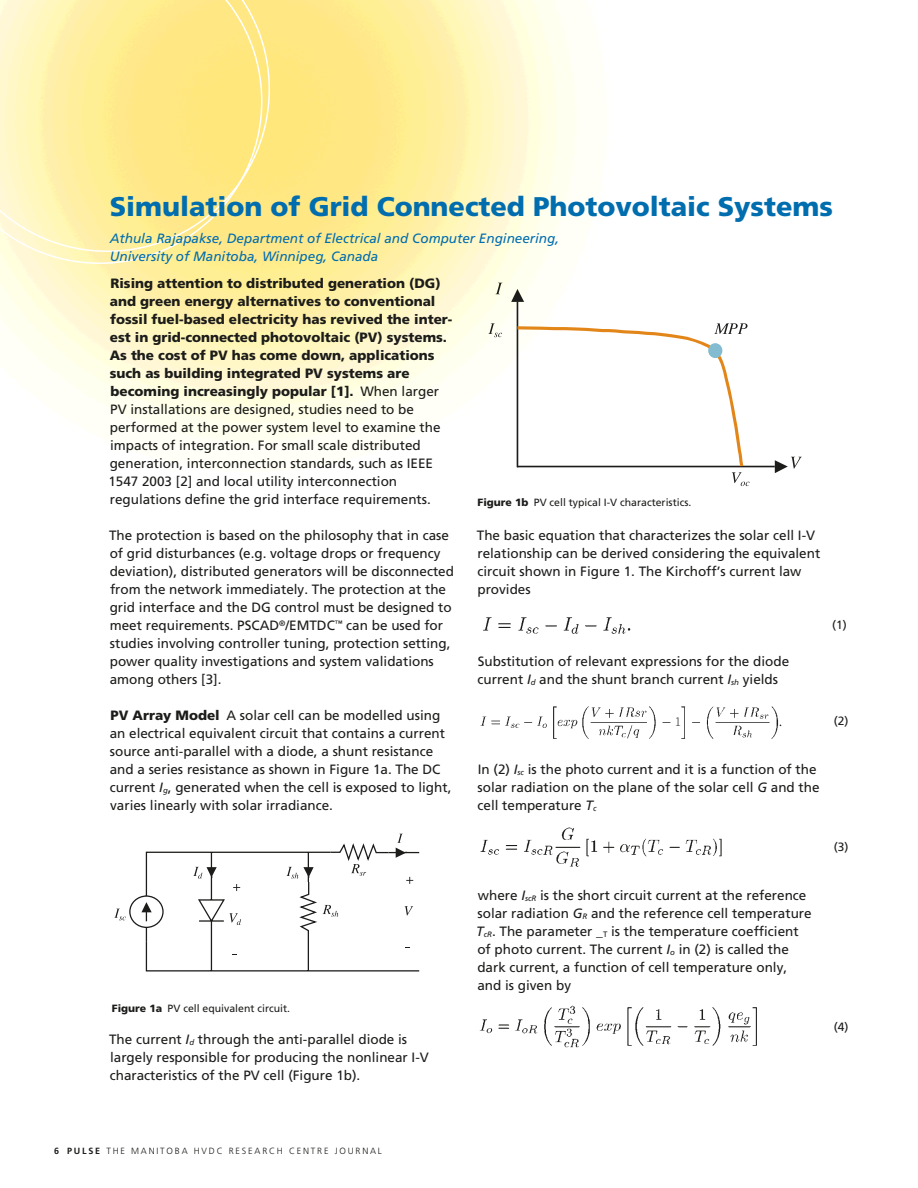
<style>
.page{position:relative;width:918px;height:1188px;background:#fff}
.page>*{position:absolute;margin:0;border:0;box-sizing:border-box;transform-origin:0 0}
.t1{font:900 27px "Frutiger";color:#006daf}
.t2{font:13.5px/18px "Frutiger";color:#1c1c1a}
.t3{font:900 13.5px/18px "Frutiger";color:#1c1c1a}
.t4{font:italic 13.5px/18px "Frutiger";color:#006daf}
.t5{font:12px "Frutiger";color:#1c1c1a}
.t6{font:10.5px "Frutiger";color:#1c1c1a}
.t7{font:300 9px "Frutiger";letter-spacing:.2em;color:#1c1c1a}
.s1{font-weight:400}
.s2{font-weight:900}
.s3{font-style:italic}
.s4{font-weight:700}
</style>
<div class="page">
<svg style="left:0;top:252px;width:263px;height:12px;background:#fff1ac"></svg>
<svg style="left:0;top:0;width:270px;height:252px;background:#ffec98"></svg>
<svg style="left:114px;top:834px;width:306px;height:138px"></svg>
<hr style="left:517px;top:302px;width:1px;height:165px;background:#1c1c1a">
<svg style="left:511px;top:289px;width:13px;height:13px"></svg>
<hr style="left:517px;top:466px;width:258px;height:1px;background:#1c1c1a">
<svg style="left:495px;top:283px;width:7px;height:11px"></svg>
<svg style="left:775px;top:457px;width:27px;height:16px"></svg>
<svg style="left:488px;top:323px;width:14px;height:14px"></svg>
<svg style="left:732px;top:472px;width:18px;height:14px"></svg>
<svg style="left:517px;top:323px;width:231px;height:143px"></svg>
<div style="left:708px;top:343px;width:14px;height:15px;background:#83bbd1;border-radius:50%"></div>
<img style="left:483px;top:617px;width:148px;height:17px">
<img style="left:480px;top:706px;width:302px;height:33px">
<img style="left:480px;top:827px;width:242px;height:40px">
<img style="left:479px;top:1005px;width:278px;height:43px">
<h1 class="t1" style="left:110px;top:190px;width:725px">Simulation of Grid Connected Photovoltaic Systems</h1>
<p class="t4" style="left:110px;top:229px;width:451px">Athula Rajapakse, Department of Electrical and Computer Engineering,<br>University of Manitoba, Winnipeg, Canada</p>
<p class="t3" style="left:108px;top:274px;width:346px">Rising attention to distributed generation (DG) and green energy alternatives to conventional fossil fuel-based electricity has revived the inter&shy;est in grid-connected photovoltaic (PV) systems.<br>As the cost of PV has come down, applications such as building integrated PV systems are becoming increasingly popular [1]. <span class="s1">When larger PV installations are designed, studies need to be performed at the power system level to examine the impacts of integration. For small scale distributed generation, interconnection standards, such as IEEE 1547 2003 [2] and local utility interconnection regulations define the grid interface requirements.</span></p>
<p class="t2" style="left:109px;top:526px;width:346px">The protection is based on the philosophy that in case of grid disturbances (e.g. voltage drops or frequency deviation), distributed generators will be disconnected from the network immediately. The protection at the grid interface and the DG control must be designed to meet requirements. PSCAD<sup>®</sup>/EMTDC<sup>™</sup> can be used for studies involving controller tuning, protection setting, power quality investigations and system validations among others [3].</p>
<p class="t2" style="left:110px;top:706px;width:343px"><span class="s2">PV Array Model</span> A solar cell can be modelled using an electrical equivalent circuit that contains a current source anti-parallel with a diode, a shunt resistance and a series resistance as shown in Figure 1a. The DC current <span class="s3">I</span><sub>g</sub>, generated when the cell is exposed to light, varies linearly with solar irradiance.</p>
<p class="t6" style="left:112px;top:1002px;width:180px"><span class="s2">Figure 1a</span> PV cell equivalent circuit.</p>
<p class="t2" style="left:109px;top:1030px;width:321px">The current <span class="s3">I</span><sub>d</sub> through the anti-parallel diode is largely responsible for producing the nonlinear I-V characteristics of the PV cell (Figure 1b).</p>
<p class="t6" style="left:478px;top:496px;width:215px"><span class="s2">Figure 1b</span> PV cell typical I-V characteristics.</p>
<p class="t2" style="left:477px;top:526px;width:345px">The basic equation that characterizes the solar cell I-V relationship can be derived considering the equivalent circuit shown in Figure 1. The Kirchoff’s current law provides</p>
<p class="t2" style="left:478px;top:652px;width:313px">Substitution of relevant expressions for the diode current <span class="s3">I</span><sub>d</sub> and the shunt branch current <span class="s3">I</span><sub>sh</sub> yields</p>
<p class="t5" style="left:832px;top:617px;width:16px">(1)</p>
<p class="t5" style="left:834px;top:713px;width:16px">(2)</p>
<p class="t2" style="left:478px;top:760px;width:344px">In (2) <span class="s3">I</span><sub>sc</sub> is the photo current and it is a function of the solar radiation on the plane of the solar cell <span class="s3">G</span> and the cell temperature <span class="s3">T</span><sub>c</sub></p>
<p class="t5" style="left:834px;top:839px;width:16px">(3)</p>
<p class="t2" style="left:476px;top:886px;width:337px">where <span class="s3">I</span><sub>scR</sub> is the short circuit current at the reference solar radiation <span class="s3">G</span><sub>R</sub> and the reference cell temperature <span class="s3">T</span><sub>cR</sub>. The parameter _<sub>T</sub> is the temperature coefficient of photo current. The current <span class="s3">I</span><sub>o</sub> in (2) is called the dark current, a function of cell temperature only, and is given by</p>
<p class="t5" style="left:834px;top:1019px;width:16px">(4)</p>
<p class="t7" style="left:54px;top:1146px;width:329px"><span class="s4">6 PULSE</span> THE MANITOBA HVDC RESEARCH CENTRE JOURNAL</p>
</div>
